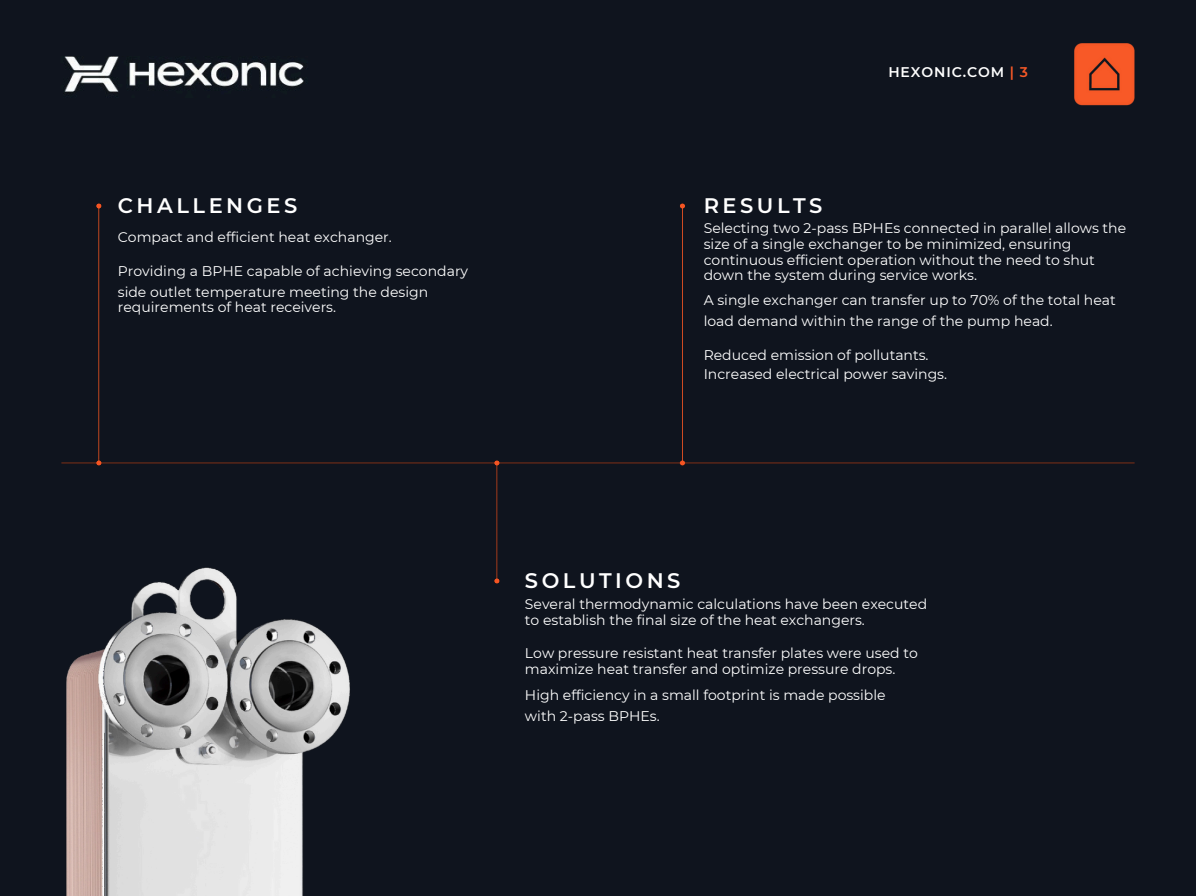
<style>
.page{position:relative;width:1196px;height:896px;background:#fff}
.page>*{position:absolute;margin:0;border:0;box-sizing:border-box;transform-origin:0 0}
.t1{font:600 21px "Montserrat";letter-spacing:.165em;color:#fff}
.t2{font:14px/15.8px "Montserrat";color:#fff}
.t3{font:600 14px "Montserrat";letter-spacing:.065em;color:#fff}
.s1{color:#f85927}
</style>
<div class="page">
<div style="left:0;top:0;width:1195px;height:896px;background:#0f141e"></div>
<img style="left:1074px;top:43px;width:59px;height:63px">
<div style="left:57px;top:199px;width:1081px;height:389px;background:#0f141e"></div>
<img style="left:0;top:565px;width:816px;height:331px">
<p class="t1" style="left:118px;top:192px;width:181px">CHALLENGES</p>
<h1 class="t2" style="left:118px;top:229px;width:275px">Compact and efficient heat exchanger.</h1>
<h1 class="t2" style="left:118px;top:263px;width:352px">Providing a BPHE capable of achieving secondary</h1>
<p class="t2" style="left:118px;top:284px;width:312px">side outlet temperature meeting the design</p>
<p class="t2" style="left:118px;top:299px;width:220px">requirements of heat receivers.</p>
<p class="t3" style="left:888px;top:64px;width:141px">HEXONIC.COM <span class="s1">| 3</span></p>
<p class="t1" style="left:703px;top:192px;width:120px">RESULTS</p>
<p class="t2" style="left:703px;top:220px;width:424px">Selecting two 2-pass BPHEs connected in parallel allows the size of a single exchanger to be minimized, ensuring continuous efficient operation without the need to shut down the system during service works.</p>
<p class="t2" style="left:703px;top:292px;width:413px">A single exchanger can transfer up to 70% of the total heat</p>
<p class="t2" style="left:703px;top:313px;width:350px">load demand within the range of the pump head.</p>
<p class="t2" style="left:703px;top:347px;width:226px">Reduced emission of pollutants.</p>
<p class="t2" style="left:703px;top:366px;width:245px">Increased electrical power savings.</p>
<p class="t1" style="left:525px;top:568px;width:157px">SOLUTIONS</p>
<p class="t2" style="left:525px;top:595px;width:403px;line-height:16.4px">Several thermodynamic calculations have been executed to establish the final size of the heat exchangers.</p>
<p class="t2" style="left:525px;top:645px;width:394px;line-height:16.4px">Low pressure resistant heat transfer plates were used to maximize heat transfer and optimize pressure drops.</p>
<p class="t2" style="left:525px;top:687px;width:362px">High efficiency in a small footprint is made possible</p>
<p class="t2" style="left:525px;top:708px;width:136px">with 2-pass BPHEs.</p>
</div>
